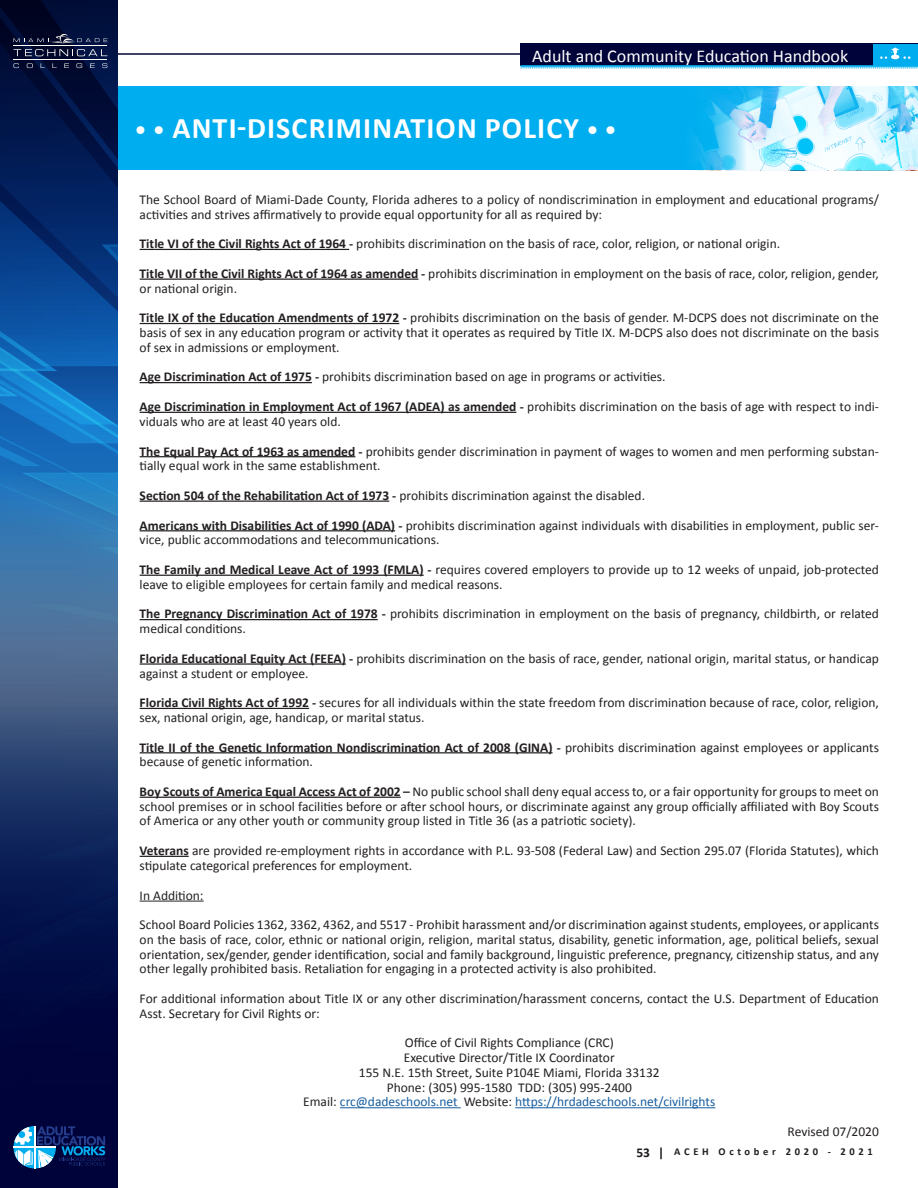
<style>
.page{position:relative;width:918px;height:1188px;background:#fff}
.page>*{position:absolute;margin:0;border:0;box-sizing:border-box;transform-origin:0 0}
.t1{font:700 30px "Calibri";letter-spacing:.04em;color:#fff}
.t2{font:18px "Calibri";color:#fff}
.t3{font:13.5px/14.7px "Calibri";color:#231f20}
.t4{font:700 13.5px "Calibri";color:#231f20}
.t5{font:700 10.5px "Calibri";letter-spacing:.35em;color:#231f20}
.s1{font-family:"Eurostile";font-weight:600;font-size:21px}
.s2{font-weight:700}
.s3{color:#175d9e}
</style>
<div class="page">
<div style="left:118px;top:86px;width:800px;height:84px;background:#00aeef"></div>
<hr style="left:92px;top:53px;width:826px;height:2px;background:#000339">
<svg style="left:0;top:0;width:118px;height:1188px;background:#163a73"></svg>
<svg style="left:14px;top:1126px;width:91px;height:42px;background:#2f5588"></svg>
<img style="left:693px;top:86px;width:225px;height:84px">
<svg style="left:660px;top:1148px;width:2px;height:11px"></svg>
<svg style="left:14px;top:63px;width:5px;height:5px"></svg>
<svg style="left:27px;top:63px;width:6px;height:5px"></svg>
<svg style="left:41px;top:63px;width:4px;height:5px"></svg>
<svg style="left:53px;top:63px;width:4px;height:5px"></svg>
<svg style="left:64px;top:63px;width:5px;height:5px"></svg>
<svg style="left:77px;top:63px;width:5px;height:5px"></svg>
<svg style="left:90px;top:63px;width:5px;height:5px"></svg>
<svg style="left:102px;top:63px;width:5px;height:5px"></svg>
<svg style="left:14px;top:49px;width:93px;height:7px"></svg>
<hr style="left:14px;top:46px;width:93px;height:1px;background:#fffefa">
<hr style="left:14px;top:60px;width:93px;height:1px;background:#fffefa">
<svg style="left:14px;top:33px;width:93px;height:10px"></svg>
<div style="left:521px;top:44px;width:397px;height:22px;background:#000339"></div>
<div style="left:874px;top:44px;width:44px;height:22px;background:#00aeef"></div>
<hr style="left:521px;top:65px;width:397px;height:1px;background:#00aeef">
<hr style="left:521px;top:66px;width:397px;height:1px;background:#00aeef">
<svg style="left:521px;top:68px;width:397px;height:1px"></svg>
<svg style="left:880px;top:48px;width:30px;height:11px"></svg>
<hr style="left:140px;top:249px;width:209px;height:1px;background:#231f20">
<hr style="left:140px;top:279px;width:278px;height:1px;background:#231f20">
<hr style="left:140px;top:323px;width:259px;height:1px;background:#231f20">
<hr style="left:140px;top:382px;width:172px;height:1px;background:#231f20">
<hr style="left:140px;top:412px;width:376px;height:1px;background:#231f20">
<hr style="left:140px;top:456px;width:215px;height:1px;background:#231f20">
<hr style="left:140px;top:501px;width:249px;height:1px;background:#231f20">
<hr style="left:140px;top:530px;width:255px;height:1px;background:#231f20">
<hr style="left:140px;top:575px;width:284px;height:1px;background:#231f20">
<hr style="left:140px;top:619px;width:238px;height:1px;background:#231f20">
<hr style="left:140px;top:663px;width:206px;height:2px;background:#231f20">
<hr style="left:140px;top:708px;width:169px;height:1px;background:#231f20">
<hr style="left:140px;top:752px;width:413px;height:1px;background:#231f20">
<hr style="left:140px;top:797px;width:261px;height:1px;background:#231f20">
<hr style="left:140px;top:856px;width:49px;height:1px;background:#231f20">
<hr style="left:140px;top:901px;width:64px;height:1px;background:#231f20">
<hr style="left:340px;top:1107px;width:121px;height:1px;background:#175d9e">
<hr style="left:515px;top:1107px;width:200px;height:1px;background:#175d9e">
<h2 class="t2" style="left:532px;top:45px;width:318px">Adult and Community Education Handbook</h2>
<h1 class="t1" style="left:135px;top:109px;width:483px"><span class="s1">• •</span> ANTI-DISCRIMINATION POLICY <span class="s1">• •</span></h1>
<p class="t3" style="left:140px;top:191px;width:741px">The School Board of Miami-Dade County, Florida adheres to a policy of nondiscrimination in employment and educational programs/ activities and strives affirmatively to provide equal opportunity for all as required by:</p>
<p class="t3" style="left:140px;top:228px;width:741px;line-height:29.7px"><span class="s2">Title VI of the Civil Rights Act of 1964 -</span> prohibits discrimination on the basis of race, color, religion, or national origin.<br><span class="s2">Title VII of the Civil Rights Act of 1964 as amended -</span> prohibits discrimination in employment on the basis of race, color, religion, gender,</p>
<p class="t3" style="left:140px;top:273px;width:741px;line-height:29.7px">or national origin.<br><span class="s2">Title IX of the Education Amendments of 1972 -</span> prohibits discrimination on the basis of gender. M-DCPS does not discriminate on the</p>
<p class="t3" style="left:140px;top:325px;width:741px">basis of sex in any education program or activity that it operates as required by Title IX. M-DCPS also does not discriminate on the basis of sex in admissions or employment.</p>
<p class="t3" style="left:140px;top:361px;width:741px;line-height:29.7px"><span class="s2">Age Discrimination Act of 1975 -</span> prohibits discrimination based on age in programs or activities.<br><span class="s2">Age Discrimination in Employment Act of 1967 (ADEA) as amended -</span> prohibits discrimination on the basis of age with respect to indi-</p>
<p class="t3" style="left:140px;top:406px;width:741px;line-height:29.7px">viduals who are at least 40 years old.<br><span class="s2">The Equal Pay Act of 1963 as amended -</span> prohibits gender discrimination in payment of wages to women and men performing substan-</p>
<p class="t3" style="left:140px;top:450px;width:507px;line-height:29.7px">tially equal work in the same establishment.<br><span class="s2">Section 504 of the Rehabilitation Act of 1973 -</span> prohibits discrimination against the disabled.</p>
<p class="t3" style="left:140px;top:517px;width:741px"><span class="s2">Americans with Disabilities Act of 1990 (ADA) -</span> prohibits discrimination against individuals with disabilities in employment, public ser&shy;vice, public accommodations and telecommunications.</p>
<p class="t3" style="left:140px;top:562px;width:741px"><span class="s2">The Family and Medical Leave Act of 1993 (FMLA) -</span> requires covered employers to provide up to 12 weeks of unpaid, job-protected leave to eligible employees for certain family and medical reasons.</p>
<p class="t3" style="left:140px;top:606px;width:741px"><span class="s2">The Pregnancy Discrimination Act of 1978 -</span> prohibits discrimination in employment on the basis of pregnancy, childbirth, or related medical conditions.</p>
<p class="t3" style="left:140px;top:650px;width:741px"><span class="s2">Florida Educational Equity Act (FEEA) -</span> prohibits discrimination on the basis of race, gender, national origin, marital status, or handicap against a student or employee.</p>
<p class="t3" style="left:140px;top:695px;width:741px"><span class="s2">Florida Civil Rights Act of 1992 -</span> secures for all individuals within the state freedom from discrimination because of race, color, religion, sex, national origin, age, handicap, or marital status.</p>
<p class="t3" style="left:140px;top:739px;width:741px"><span class="s2">Title II of the Genetic Information Nondiscrimination Act of 2008 (GINA) -</span> prohibits discrimination against employees or applicants because of genetic information.</p>
<p class="t3" style="left:140px;top:784px;width:741px;text-align:justify"><span class="s2">Boy Scouts of America Equal Access Act of 2002 –</span> No public school shall deny equal access to, or a fair opportunity for groups to meet on school premises or in school facilities before or after school hours, or discriminate against any group officially affiliated with Boy Scouts of America or any other youth or community group listed in Title 36 (as a patriotic society).</p>
<p class="t3" style="left:140px;top:843px;width:741px"><span class="s2">Veterans</span> are provided re-employment rights in accordance with P.L. 93-508 (Federal Law) and Section 295.07 (Florida Statutes), which stipulate categorical preferences for employment.</p>
<p class="t3" style="left:140px;top:887px;width:65px">In Addition:</p>
<p class="t3" style="left:140px;top:917px;width:741px;text-align:justify">School Board Policies 1362, 3362, 4362, and 5517 - Prohibit harassment and/or discrimination against students, employees, or applicants on the basis of race, color, ethnic or national origin, religion, marital status, disability, genetic information, age, political beliefs, sexual orientation, sex/gender, gender identification, social and family background, linguistic preference, pregnancy, citizenship status, and any other legally prohibited basis. Retaliation for engaging in a protected activity is also prohibited.</p>
<p class="t3" style="left:140px;top:991px;width:741px">For additional information about Title IX or any other discrimination/harassment concerns, contact the U.S. Department of Education<br>Asst. Secretary for Civil Rights or:</p>
<p class="t3" style="left:303px;top:1035px;width:414px;text-align:center">Office of Civil Rights Compliance (CRC)<br>Executive Director/Title IX Coordinator<br>155 N.E. 15th Street, Suite P104E Miami, Florida 33132<br>Phone: (305) 995-1580 TDD: (305) 995-2400<br>Email: <span class="s3">crc@dadeschools.net</span> Website: <span class="s3">https://hrdadeschools.net/civilrights</span></p>
<p class="t3" style="left:788px;top:1123px;width:93px">Revised 07/2020</p>
<p class="t4" style="left:636px;top:1144px;width:15px">53</p>
<p class="t5" style="left:674px;top:1145px;width:200px">ACEH October 2020 - 2021</p>
</div>
